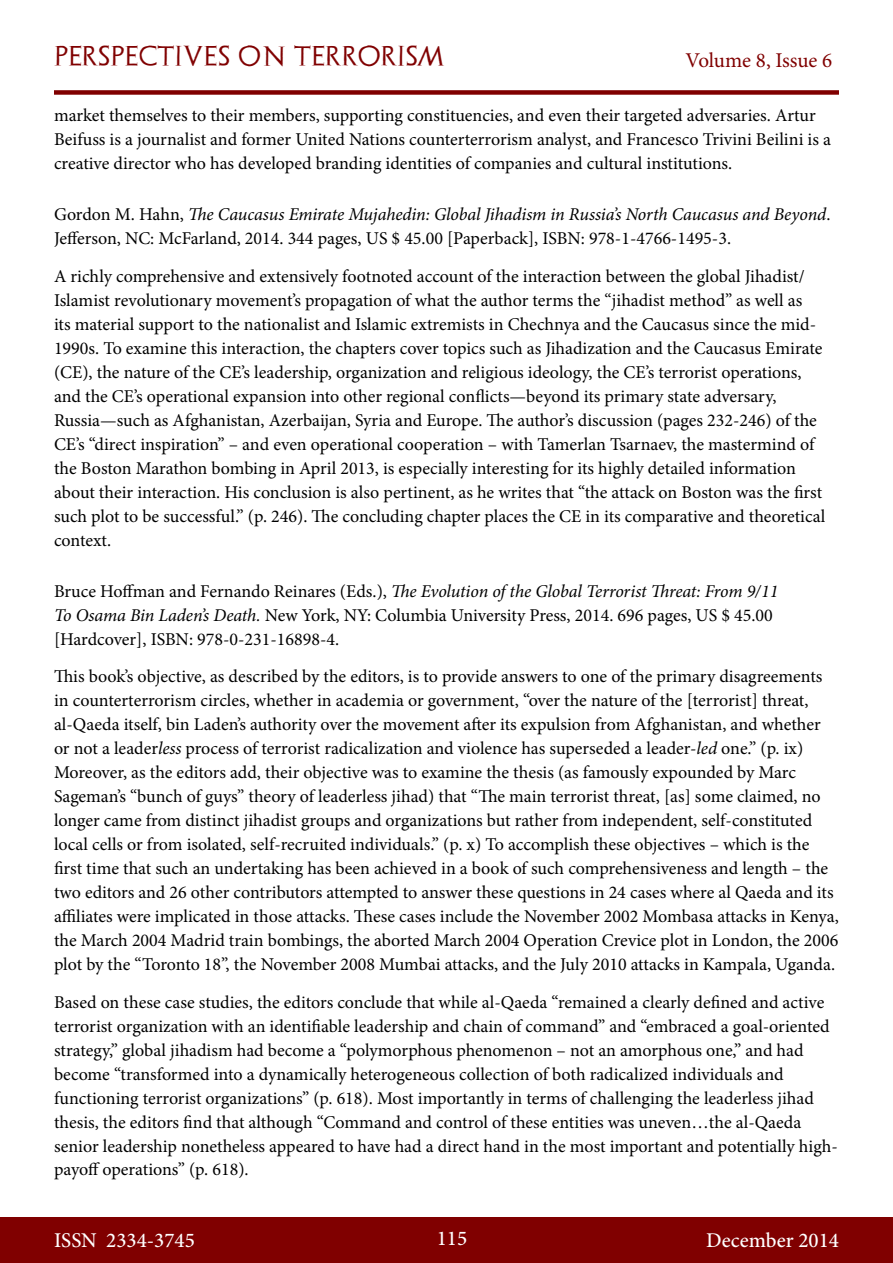
<style>
.page{position:relative;width:893px;height:1263px;background:#fff}
.page>*{position:absolute;margin:0;border:0;box-sizing:border-box;transform-origin:0 0}
.t1{font:500 21px "Minion Pro";color:#fff}
.t2{font:21px "Archeologicaps";letter-spacing:.045em;color:#800000}
.t3{font:21px "Minion Pro";letter-spacing:-.005em;color:#800000}
.t4{font:18px/24px "Minion Pro";color:#000}
.s1{font-style:italic}
</style>
<div class="page">
<div style="left:0;top:1217px;width:893px;height:46px;background:#800000"></div>
<div style="left:54px;top:90px;width:785px;height:5px;background:#800000"></div>
<p class="t2" style="left:54px;top:43px;width:392px">PERSPECTIVES ON TERRORISM</p>
<p class="t3" style="left:686px;top:46px;width:148px">Volume 8, Issue 6</p>
<p class="t4" style="left:54px;top:103px;width:778px">market themselves to their members, supporting constituencies, and even their targeted adversaries. Artur<br>Beifuss is a journalist and former United Nations counterterrorism analyst, and Francesco Trivini Beilini is a creative director who has developed branding identities of companies and cultural institutions.</p>
<p class="t4" style="left:54px;top:202px;width:778px">Gordon M. Hahn, <span class="s1">The Caucasus Emirate Mujahedin: Global Jihadism in Russia’s North Caucasus and Beyond</span>.<br>Jefferson, NC: McFarland, 2014. 344 pages, US $ 45.00 [Paperback], ISBN: 978-1-4766-1495-3.</p>
<p class="t4" style="left:54px;top:264px;width:773px">A richly comprehensive and extensively footnoted account of the interaction between the global Jihadist/ Islamist revolutionary movement’s propagation of what the author terms the “jihadist method” as well as<br>its material support to the nationalist and Islamic extremists in Chechnya and the Caucasus since the mid-1990s. To examine this interaction, the chapters cover topics such as Jihadization and the Caucasus Emirate (CE), the nature of the CE’s leadership, organization and religious ideology, the CE’s terrorist operations, and the CE’s operational expansion into other regional conflicts—beyond its primary state adversary, Russia—such as Afghanistan, Azerbaijan, Syria and Europe. The author’s discussion (pages 232-246) of the CE’s “direct inspiration” – and even operational cooperation – with Tamerlan Tsarnaev, the mastermind of the Boston Marathon bombing in April 2013, is especially interesting for its highly detailed information about their interaction. His conclusion is also pertinent, as he writes that “the attack on Boston was the first such plot to be successful.” (p. 246). The concluding chapter places the CE in its comparative and theoretical context.</p>
<p class="t4" style="left:54px;top:579px;width:726px">Bruce Hoffman and Fernando Reinares (Eds.), <span class="s1">The Evolution of the Global Terrorist Threat: From 9/11<br>To Osama Bin Laden’s Death.</span> New York, NY: Columbia University Press, 2014. 696 pages, US $ 45.00 [Hardcover], ISBN: 978-0-231-16898-4.</p>
<p class="t4" style="left:54px;top:664px;width:786px">This book’s objective, as described by the editors, is to provide answers to one of the primary disagreements in counterterrorism circles, whether in academia or government, “over the nature of the [terrorist] threat, al-Qaeda itself, bin Laden’s authority over the movement after its expulsion from Afghanistan, and whether or not a leader<span class="s1">less</span> process of terrorist radicalization and violence has superseded a leader-<span class="s1">led</span> one.” (p. ix)<br>Moreover, as the editors add, their objective was to examine the thesis (as famously expounded by Marc Sageman’s “bunch of guys” theory of leaderless jihad) that “The main terrorist threat, [as] some claimed, no longer came from distinct jihadist groups and organizations but rather from independent, self-constituted local cells or from isolated, self-recruited individuals.” (p. x) To accomplish these objectives – which is the first time that such an undertaking has been achieved in a book of such comprehensiveness and length – the two editors and 26 other contributors attempted to answer these questions in 24 cases where al Qaeda and its affiliates were implicated in those attacks. These cases include the November 2002 Mombasa attacks in Kenya, the March 2004 Madrid train bombings, the aborted March 2004 Operation Crevice plot in London, the 2006 plot by the “Toronto 18”, the November 2008 Mumbai attacks, and the July 2010 attacks in Kampala, Uganda.</p>
<p class="t4" style="left:54px;top:990px;width:785px">Based on these case studies, the editors conclude that while al-Qaeda “remained a clearly defined and active terrorist organization with an identifiable leadership and chain of command” and “embraced a goal-oriented strategy,” global jihadism had become a “polymorphous phenomenon – not an amorphous one,” and had become “transformed into a dynamically heterogeneous collection of both radicalized individuals and functioning terrorist organizations” (p. 618). Most importantly in terms of challenging the leaderless jihad thesis, the editors find that although “Command and control of these entities was uneven…the al-Qaeda senior leadership nonetheless appeared to have had a direct hand in the most important and potentially high&shy;payoff operations” (p. 618).</p>
<p class="t1" style="left:54px;top:1226px;width:142px">ISSN 2334-3745</p>
<p class="t1" style="left:437px;top:1224px;width:32px">115</p>
<p class="t1" style="left:706px;top:1226px;width:134px">December 2014</p>
</div>
